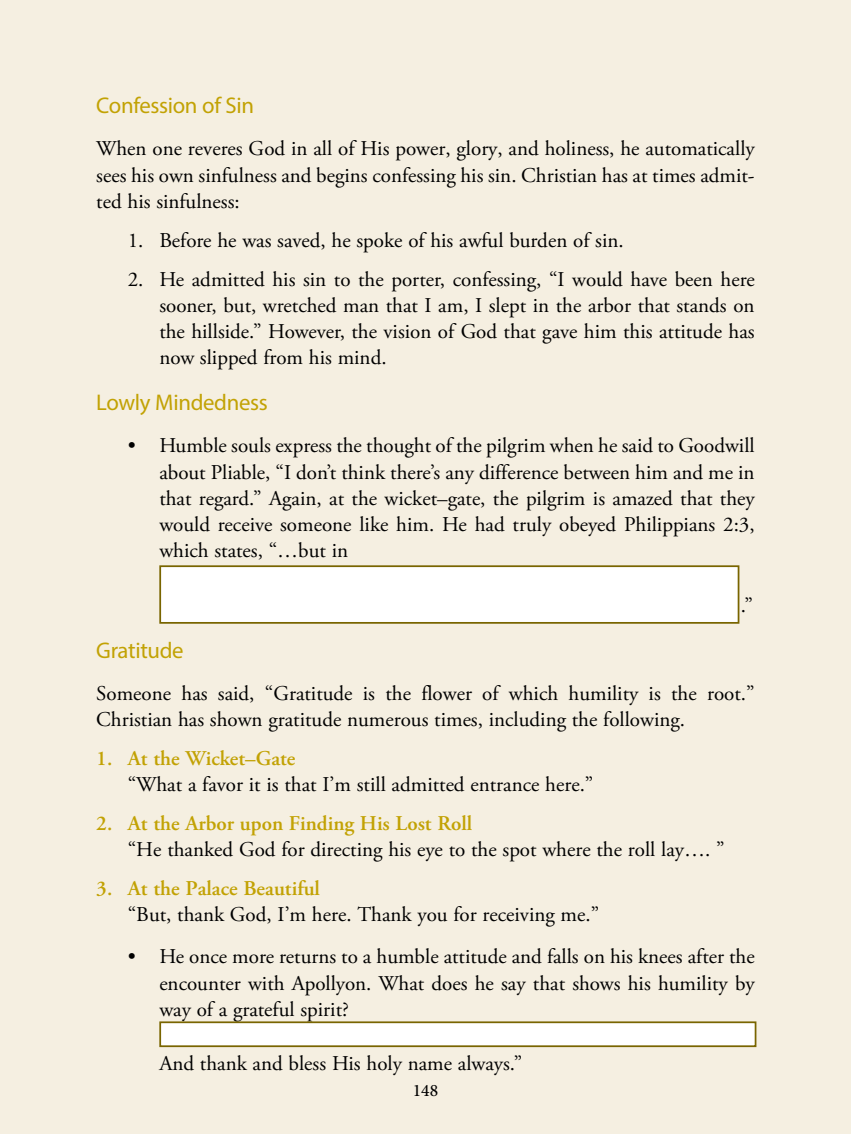
<style>
.page{position:relative;width:851px;height:1134px;background:#fff}
.page>*{position:absolute;margin:0;border:0;box-sizing:border-box;transform-origin:0 0}
.t1{font:22.75px "Myriad Pro";letter-spacing:-.015em;color:#c2a204}
.t2{font:21px/26.2px "Adobe Garamond Pro";color:#000;text-align:justify}
.t3{font:600 21px "Adobe Garamond Pro";color:#c2a204}
.t4{font:500 17.5px "Minion Pro";color:#000}
</style>
<div class="page">
<div style="left:0;top:0;width:850px;height:1134px;background:#f5efe1"></div>
<div style="left:159px;top:565px;width:580px;height:59px;background:#fff;border:2px solid #796500"></div>
<div style="left:159px;top:1021px;width:597px;height:26px;background:#fff;border:2px solid #796500"></div>
<p class="t1" style="left:96px;top:92px;width:159px">Confession of Sin</p>
<p class="t2" style="left:96px;top:136px;width:660px">When one reveres God in all of His power, glory, and holiness, he automatically sees his own sinfulness and begins confessing his sin. Christian has at times admit&shy;ted his sinfulness:</p>
<p class="t2" style="left:128px;top:228px;width:497px">1. Before he was saved, he spoke of his awful burden of sin.</p>
<p class="t2" style="left:159px;top:266px;width:597px;text-indent:-32px">2. He admitted his sin to the porter, confessing, “I would have been here sooner, but, wretched man that I am, I slept in the arbor that stands on the hillside.” However, the vision of God that gave him this attitude has now slipped from his mind.</p>
<p class="t1" style="left:96px;top:389px;width:173px">Lowly Mindedness</p>
<p class="t2" style="left:159px;top:433px;width:597px;text-indent:-32px">• Humble souls express the thought of the pilgrim when he said to Goodwill about Pliable, “I don’t think there’s any difference between him and me in that regard.” Again, at the wicket–gate, the pilgrim is amazed that they would receive someone like him. He had truly obeyed Philippians 2:3, which states, “…but in</p>
<p class="t2" style="left:740px;top:593px;width:14px">.”</p>
<p class="t1" style="left:96px;top:636px;width:89px">Gratitude</p>
<p class="t2" style="left:96px;top:681px;width:659px">Someone has said, “Gratitude is the flower of which humility is the root.”<br>Christian has shown gratitude numerous times, including the following.</p>
<p class="t3" style="left:96px;top:746px;width:201px">1. At the Wicket–Gate</p>
<p class="t2" style="left:128px;top:772px;width:467px">“What a favor it is that I’m still admitted entrance here.”</p>
<p class="t3" style="left:96px;top:811px;width:377px">2. At the Arbor upon Finding His Lost Roll</p>
<p class="t2" style="left:128px;top:837px;width:598px">“He thanked God for directing his eye to the spot where the roll lay…. ”</p>
<p class="t3" style="left:96px;top:876px;width:225px">3. At the Palace Beautiful</p>
<p class="t2" style="left:128px;top:902px;width:473px">“But, thank God, I’m here. Thank you for receiving me.”</p>
<p class="t2" style="left:159px;top:944px;width:597px;text-indent:-32px">• He once more returns to a humble attitude and falls on his knees after the encounter with Apollyon. What does he say that shows his humility by way of a grateful spirit?</p>
<p class="t2" style="left:159px;top:1051px;width:364px">And thank and bless His holy name always.”</p>
<p class="t4" style="left:413px;top:1079px;width:27px">148</p>
</div>
